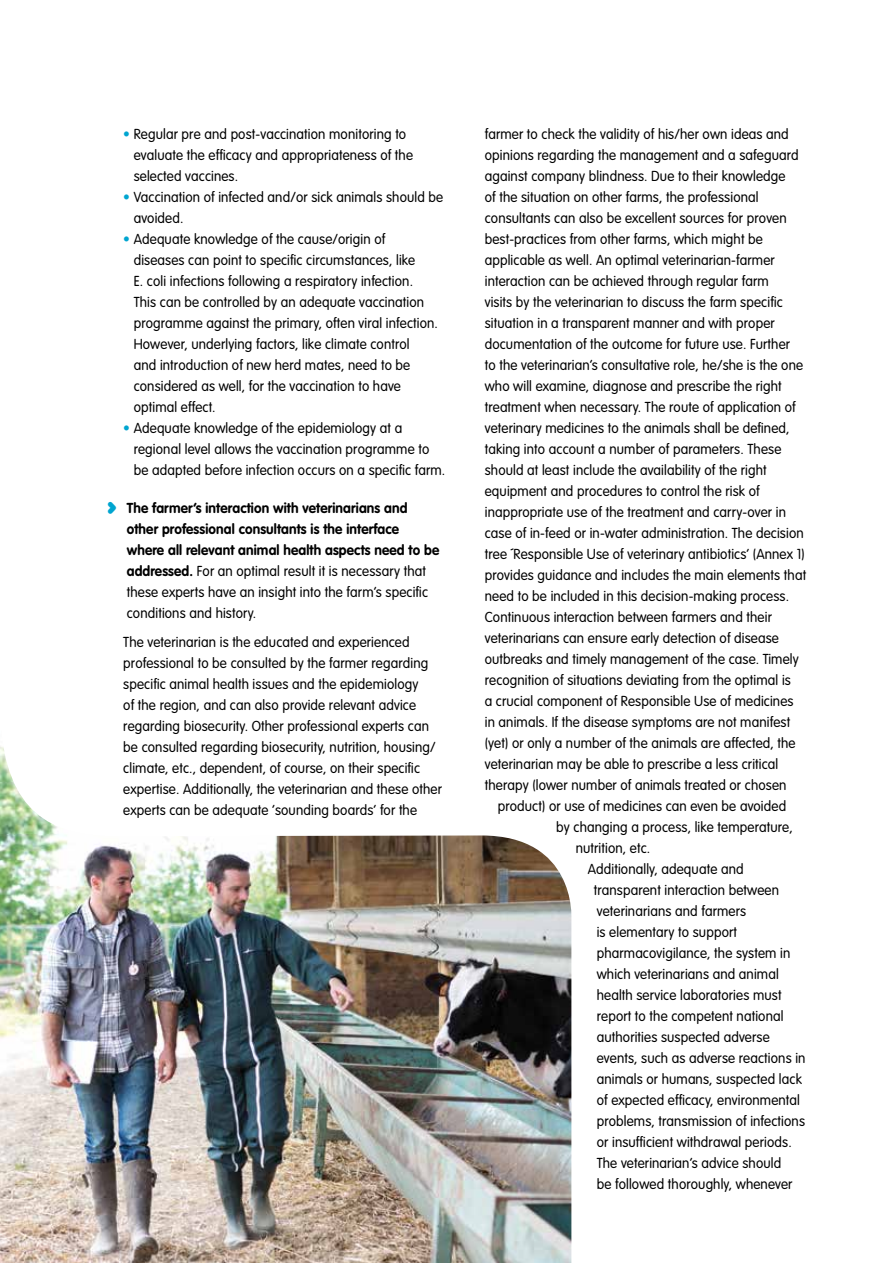
<style>
.page{position:relative;width:893px;height:1263px;background:#fff}
.page>*{position:absolute;margin:0;border:0;box-sizing:border-box;transform-origin:0 0}
.t1{font:36px "Alba";color:#00a5d0;scale:.96 1}
.t2{font:300 14.25px/21px "VAG Rounded";letter-spacing:.01em;color:#000;scale:.95 1}
.t3{font:700 14.25px/21px "VAG Rounded";letter-spacing:.01em;color:#000;scale:.95 1}
.s1{color:#00a5d0}
.s2{font-weight:300}
</style>
<div class="page">
<img style="left:0;top:746px;width:572px;height:517px">
<p class="t2" style="left:134px;top:123px;width:295px;text-indent:-10px"><span class="s1">•</span> Regular pre and post-vaccination monitoring to evaluate the efficacy and appropriateness of the selected vaccines.</p>
<p class="t2" style="left:134px;top:186px;width:327px;text-indent:-10px"><span class="s1">•</span> Vaccination of infected and/or sick animals should be avoided.</p>
<p class="t2" style="left:134px;top:228px;width:322px;text-indent:-10px"><span class="s1">•</span> Adequate knowledge of the cause/origin of diseases can point to specific circumstances, like<br>E. coli infections following a respiratory infection.<br>This can be controlled by an adequate vaccination programme against the primary, often viral infection.<br>However, underlying factors, like climate control<br>and introduction of new herd mates, need to be considered as well, for the vaccination to have optimal effect.</p>
<p class="t2" style="left:134px;top:417px;width:329px;text-indent:-10px"><span class="s1">•</span> Adequate knowledge of the epidemiology at a regional level allows the vaccination programme to be adapted before infection occurs on a specific farm.</p>
<h1 class="t1" style="left:106px;top:484px;width:12px">&gt;</h1>
<p class="t3" style="left:127px;top:497px;width:331px">The farmer’s interaction with veterinarians and other professional consultants is the interface where all relevant animal health aspects need to be addressed. <span class="s2">For an optimal result it is necessary that these experts have an insight into the farm’s specific conditions and history.</span></p>
<p class="t2" style="left:123px;top:632px;width:337px">The veterinarian is the educated and experienced professional to be consulted by the farmer regarding specific animal health issues and the epidemiology<br>of the region, and can also provide relevant advice regarding biosecurity. Other professional experts can be consulted regarding biosecurity, nutrition, housing/ climate, etc., dependent, of course, on their specific expertise. Additionally, the veterinarian and these other experts can be adequate ‘sounding boards’ for the</p>
<p class="t2" style="left:485px;top:123px;width:340px">farmer to check the validity of his/her own ideas and opinions regarding the management and a safeguard against company blindness. Due to their knowledge<br>of the situation on other farms, the professional consultants can also be excellent sources for proven best-practices from other farms, which might be applicable as well. An optimal veterinarian-farmer interaction can be achieved through regular farm<br>visits by the veterinarian to discuss the farm specific situation in a transparent manner and with proper documentation of the outcome for future use. Further<br>to the veterinarian’s consultative role, he/she is the one who will examine, diagnose and prescribe the right treatment when necessary. The route of application of veterinary medicines to the animals shall be defined, taking into account a number of parameters. These should at least include the availability of the right equipment and procedures to control the risk of inappropriate use of the treatment and carry-over in case of in-feed or in-water administration. The decision tree ´Responsible Use of veterinary antibiotics’ (Annex 1) provides guidance and includes the main elements that need to be included in this decision-making process.<br>Continuous interaction between farmers and their veterinarians can ensure early detection of disease outbreaks and timely management of the case. Timely recognition of situations deviating from the optimal is<br>a crucial component of Responsible Use of medicines in animals. If the disease symptoms are not manifest (yet) or only a number of the animals are affected, the veterinarian may be able to prescribe a less critical therapy (lower number of animals treated or chosen</p>
<p class="t2" style="left:498px;top:795px;width:305px">product) or use of medicines can even be avoided</p>
<p class="t2" style="left:556px;top:816px;width:250px">by changing a process, like temperature,</p>
<p class="t2" style="left:576px;top:837px;width:80px">nutrition, etc.</p>
<p class="t2" style="left:588px;top:858px;width:166px">Additionally, adequate and</p>
<p class="t2" style="left:594px;top:879px;width:197px">transparent interaction between</p>
<p class="t2" style="left:597px;top:900px;width:159px">veterinarians and farmers</p>
<p class="t2" style="left:597px;top:921px;width:149px">is elementary to support</p>
<p class="t2" style="left:597px;top:942px;width:205px">pharmacovigilance, the system in</p>
<p class="t2" style="left:597px;top:963px;width:193px">which veterinarians and animal</p>
<p class="t2" style="left:597px;top:984px;width:196px">health service laboratories must</p>
<p class="t2" style="left:597px;top:1005px;width:198px">report to the competent national</p>
<p class="t2" style="left:597px;top:1026px;width:184px">authorities suspected adverse</p>
<p class="t2" style="left:597px;top:1047px;width:221px">events, such as adverse reactions in</p>
<p class="t2" style="left:597px;top:1068px;width:217px">animals or humans, suspected lack</p>
<p class="t2" style="left:597px;top:1089px;width:215px">of expected efficacy, environmental</p>
<p class="t2" style="left:597px;top:1110px;width:221px">problems, transmission of infections</p>
<p class="t2" style="left:597px;top:1131px;width:207px">or insufficient withdrawal periods.</p>
<p class="t2" style="left:597px;top:1152px;width:196px">The veterinarian’s advice should</p>
<p class="t2" style="left:597px;top:1173px;width:208px">be followed thoroughly, whenever</p>
</div>
